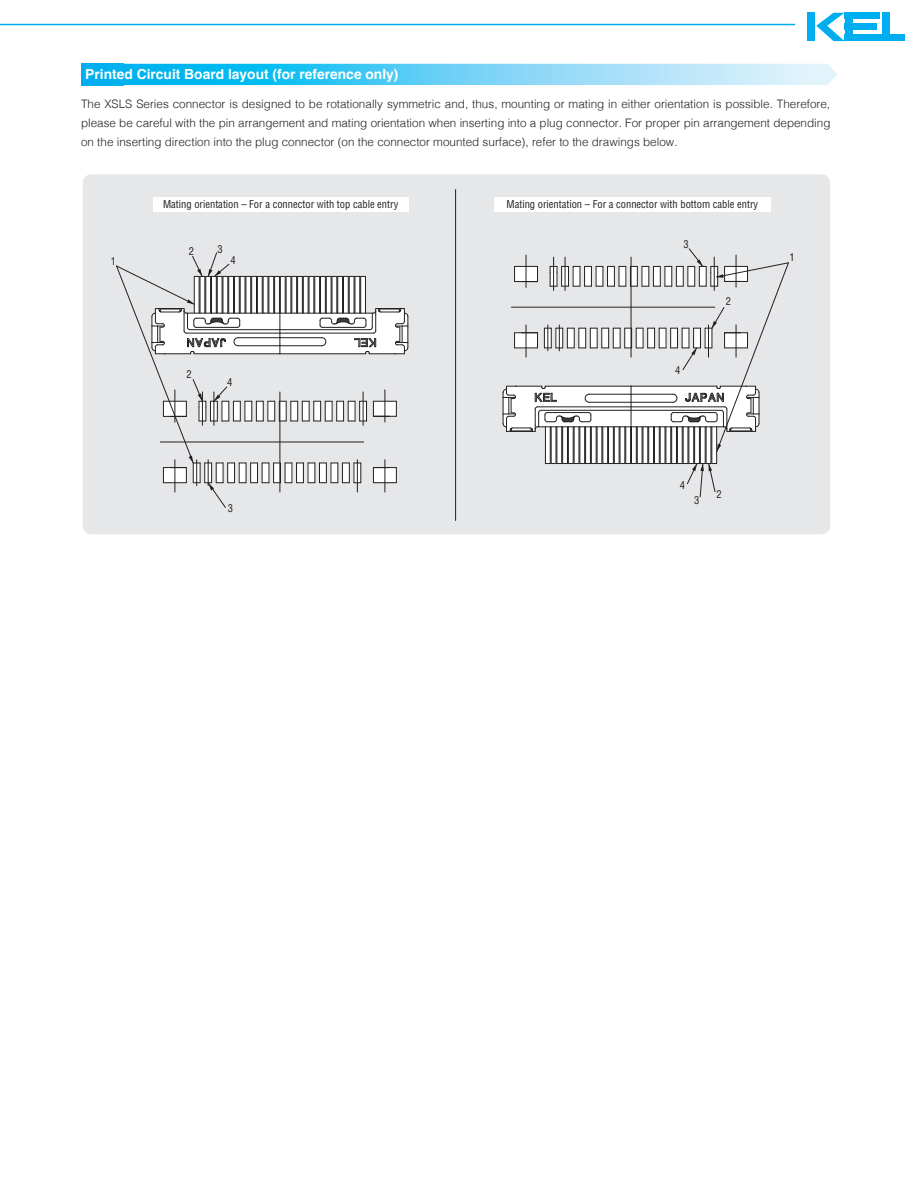
<style>
.page{position:relative;width:918px;height:1188px;background:#fff}
.page>*{position:absolute;margin:0;border:0;box-sizing:border-box;transform-origin:0 0}
.t1{font:700 13.8px "Helvetica";color:#fff}
.t2{font:300 11.7px/19.2px "Helvetica";color:#231f20;text-align:justify}
.t3{font:condensed 10.5px "Helvetica";color:#231f20}
</style>
<div class="page">
<div style="left:807px;top:13px;width:8px;height:28px;background:#00aeef"></div>
<div style="left:845px;top:13px;width:8px;height:28px;background:#00aeef"></div>
<div style="left:845px;top:13px;width:35px;height:6px;background:#00aeef"></div>
<div style="left:845px;top:24px;width:32px;height:6px;background:#00aeef"></div>
<div style="left:845px;top:35px;width:60px;height:6px;background:#00aeef"></div>
<div style="left:882px;top:13px;width:8px;height:28px;background:#00aeef"></div>
<svg style="left:816px;top:13px;width:29px;height:28px"></svg>
<hr style="left:0;top:24px;width:795px;height:1px;background:#00aeef">
<svg style="left:124px;top:64px;width:714px;height:21px;background:#6dd2f5"></svg>
<div style="left:81px;top:64px;width:43px;height:21px;background:#00afef"></div>
<div style="left:83px;top:174px;width:747px;height:360px;background:#e6e7e9"></div>
<svg style="left:546px;top:452px;width:4px;height:11px"></svg>
<div style="left:551px;top:427px;width:5px;height:37px;background:#fff"></div>
<hr style="left:557px;top:427px;width:4px;height:37px;background:#fff">
<svg style="left:563px;top:452px;width:4px;height:11px"></svg>
<svg style="left:569px;top:452px;width:4px;height:11px"></svg>
<div style="left:574px;top:427px;width:5px;height:37px;background:#fff"></div>
<div style="left:580px;top:427px;width:5px;height:37px;background:#fff"></div>
<hr style="left:586px;top:427px;width:4px;height:37px;background:#f5f5f5">
<div style="left:591px;top:427px;width:5px;height:37px;background:#fff"></div>
<div style="left:597px;top:427px;width:5px;height:37px;background:#fff"></div>
<svg style="left:603px;top:452px;width:4px;height:11px"></svg>
<div style="left:608px;top:427px;width:5px;height:37px;background:#fff"></div>
<div style="left:614px;top:427px;width:5px;height:37px;background:#fff"></div>
<div style="left:620px;top:427px;width:5px;height:37px;background:#fff"></div>
<div style="left:626px;top:427px;width:5px;height:37px;background:#fff"></div>
<svg style="left:632px;top:452px;width:4px;height:11px"></svg>
<div style="left:637px;top:427px;width:5px;height:37px;background:#fff"></div>
<div style="left:643px;top:427px;width:5px;height:37px;background:#fff"></div>
<div style="left:649px;top:427px;width:5px;height:37px;background:#fff"></div>
<svg style="left:655px;top:452px;width:4px;height:11px"></svg>
<div style="left:660px;top:427px;width:5px;height:37px;background:#fff"></div>
<hr style="left:666px;top:427px;width:4px;height:37px;background:#fff">
<svg style="left:672px;top:452px;width:4px;height:11px"></svg>
<div style="left:677px;top:427px;width:5px;height:37px;background:#fff"></div>
<div style="left:683px;top:427px;width:5px;height:37px;background:#fff"></div>
<div style="left:689px;top:427px;width:5px;height:37px;background:#fff"></div>
<svg style="left:695px;top:452px;width:4px;height:11px"></svg>
<div style="left:706px;top:427px;width:5px;height:37px;background:#fff"></div>
<div style="left:700px;top:427px;width:5px;height:37px;background:#fff"></div>
<hr style="left:712px;top:427px;width:4px;height:37px;background:#fff">
<hr style="left:712px;top:427px;width:1px;height:37px;background:#231f20">
<hr style="left:706px;top:427px;width:1px;height:37px;background:#231f20">
<hr style="left:700px;top:427px;width:1px;height:37px;background:#231f20">
<hr style="left:694px;top:427px;width:1px;height:37px;background:#231f20">
<hr style="left:689px;top:427px;width:1px;height:37px;background:#231f20">
<hr style="left:683px;top:427px;width:1px;height:37px;background:#231f20">
<hr style="left:677px;top:427px;width:1px;height:37px;background:#231f20">
<hr style="left:671px;top:427px;width:1px;height:37px;background:#231f20">
<hr style="left:666px;top:427px;width:1px;height:37px;background:#231f20">
<hr style="left:660px;top:427px;width:1px;height:37px;background:#231f20">
<hr style="left:654px;top:427px;width:1px;height:37px;background:#231f20">
<hr style="left:648px;top:427px;width:1px;height:37px;background:#231f20">
<hr style="left:643px;top:427px;width:1px;height:37px;background:#231f20">
<hr style="left:637px;top:427px;width:1px;height:37px;background:#231f20">
<hr style="left:631px;top:427px;width:1px;height:37px;background:#231f20">
<hr style="left:716px;top:427px;width:1px;height:37px;background:#231f20">
<hr style="left:711px;top:427px;width:1px;height:37px;background:#231f20">
<hr style="left:705px;top:427px;width:1px;height:37px;background:#231f20">
<hr style="left:699px;top:427px;width:1px;height:37px;background:#231f20">
<hr style="left:693px;top:427px;width:1px;height:37px;background:#231f20">
<hr style="left:688px;top:427px;width:1px;height:37px;background:#231f20">
<hr style="left:682px;top:427px;width:1px;height:37px;background:#231f20">
<hr style="left:676px;top:427px;width:1px;height:37px;background:#231f20">
<hr style="left:670px;top:427px;width:1px;height:37px;background:#231f20">
<hr style="left:665px;top:427px;width:1px;height:37px;background:#231f20">
<hr style="left:659px;top:427px;width:1px;height:37px;background:#231f20">
<hr style="left:653px;top:427px;width:1px;height:37px;background:#231f20">
<hr style="left:647px;top:427px;width:1px;height:37px;background:#231f20">
<hr style="left:642px;top:427px;width:1px;height:37px;background:#231f20">
<hr style="left:636px;top:427px;width:1px;height:37px;background:#231f20">
<hr style="left:620px;top:427px;width:1px;height:37px;background:#231f20">
<hr style="left:614px;top:427px;width:1px;height:37px;background:#231f20">
<hr style="left:608px;top:427px;width:1px;height:37px;background:#231f20">
<hr style="left:597px;top:427px;width:1px;height:37px;background:#231f20">
<hr style="left:591px;top:427px;width:1px;height:37px;background:#231f20">
<hr style="left:585px;top:427px;width:1px;height:37px;background:#231f20">
<hr style="left:580px;top:427px;width:1px;height:37px;background:#231f20">
<hr style="left:574px;top:427px;width:1px;height:37px;background:#231f20">
<hr style="left:568px;top:427px;width:1px;height:37px;background:#231f20">
<hr style="left:562px;top:427px;width:1px;height:37px;background:#231f20">
<hr style="left:557px;top:427px;width:1px;height:37px;background:#231f20">
<hr style="left:551px;top:427px;width:1px;height:37px;background:#231f20">
<hr style="left:545px;top:427px;width:1px;height:37px;background:#231f20">
<hr style="left:630px;top:427px;width:1px;height:37px;background:#231f20">
<hr style="left:625px;top:427px;width:1px;height:37px;background:#231f20">
<hr style="left:619px;top:427px;width:1px;height:37px;background:#231f20">
<hr style="left:613px;top:427px;width:1px;height:37px;background:#231f20">
<hr style="left:607px;top:427px;width:1px;height:37px;background:#231f20">
<hr style="left:602px;top:427px;width:1px;height:37px;background:#231f20">
<hr style="left:596px;top:427px;width:1px;height:37px;background:#231f20">
<hr style="left:590px;top:427px;width:1px;height:37px;background:#231f20">
<hr style="left:584px;top:427px;width:1px;height:37px;background:#231f20">
<hr style="left:579px;top:427px;width:1px;height:37px;background:#231f20">
<hr style="left:573px;top:427px;width:1px;height:37px;background:#231f20">
<hr style="left:567px;top:427px;width:1px;height:37px;background:#231f20">
<hr style="left:561px;top:427px;width:1px;height:37px;background:#231f20">
<hr style="left:556px;top:427px;width:1px;height:37px;background:#231f20">
<hr style="left:550px;top:427px;width:1px;height:37px;background:#231f20">
<div style="left:153px;top:197px;width:255px;height:15px;background:#fff"></div>
<div style="left:494px;top:197px;width:277px;height:15px;background:#fff"></div>
<svg style="left:116px;top:252px;width:293px;height:256px"></svg>
<svg style="left:502px;top:248px;width:287px;height:204px"></svg>
<div style="left:545px;top:463px;width:172px;height:34px;background:#e6e7e9"></div>
<hr style="left:455px;top:189px;width:1px;height:332px;background:#231f20">
<p class="t1" style="left:85px;top:66px;width:315px">Printed Circuit Board layout (for reference only)</p>
<p class="t2" style="left:81px;top:93px;width:751px">The XSLS Series connector is designed to be rotationally symmetric and, thus, mounting or mating in either orientation is possible. Therefore, please be careful with the pin arrangement and mating orientation when inserting into a plug connector. For proper pin arrangement depending on the inserting direction into the plug connector (on the connector mounted surface), refer to the drawings below.</p>
<p class="t3" style="left:111px;top:255px;width:7px">1</p>
<p class="t3" style="left:163px;top:197px;width:237px">Mating orientation – For a connector with top cable entry</p>
<p class="t3" style="left:507px;top:197px;width:253px">Mating orientation – For a connector with bottom cable entry</p>
<p class="t3" style="left:189px;top:245px;width:7px">2</p>
<p class="t3" style="left:218px;top:243px;width:7px">3</p>
<p class="t3" style="left:231px;top:254px;width:7px">4</p>
<p class="t3" style="left:187px;top:368px;width:7px">2</p>
<p class="t3" style="left:227px;top:376px;width:7px">4</p>
<p class="t3" style="left:684px;top:237px;width:7px">3</p>
<p class="t3" style="left:675px;top:363px;width:7px">4</p>
<p class="t3" style="left:726px;top:295px;width:7px">2</p>
<p class="t3" style="left:790px;top:251px;width:7px">1</p>
<p class="t3" style="left:228px;top:501px;width:7px">3</p>
<p class="t3" style="left:680px;top:478px;width:7px">4</p>
<p class="t3" style="left:694px;top:494px;width:7px">3</p>
<p class="t3" style="left:716px;top:487px;width:7px">2</p>
</div>
